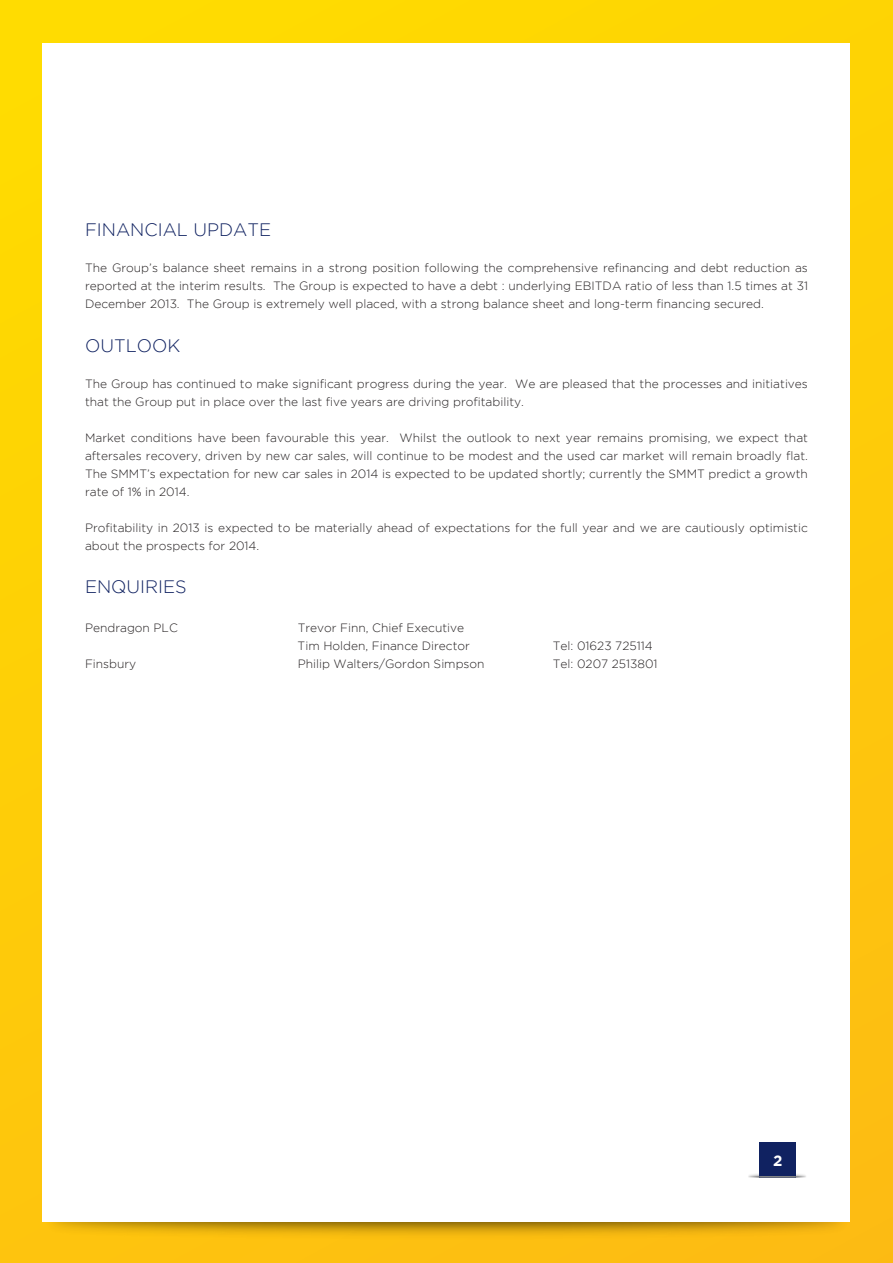
<style>
.page{position:relative;width:893px;height:1263px;background:#fff}
.page>*{position:absolute;margin:0;border:0;box-sizing:border-box;transform-origin:0 0}
.t1{font:300 18px "Gotham";color:#102261}
.t2{font:700 15px "Gotham";color:#fff}
.t3{font:300 12px/18px "Gotham";color:#231f20}
</style>
<div class="page">
<div style="left:0;top:0;width:893px;height:1263px;background:linear-gradient(to bottom,#ffda07,#fdc016)"></div>
<img style="left:11px;top:1207px;width:853px;height:43px">
<div style="left:43px;top:43px;width:807px;height:1178px;background:#fff"></div>
<img style="left:748px;top:1174px;width:58px;height:3px">
<div style="left:759px;top:1142px;width:37px;height:35px;background:#102261"></div>
<hr style="left:750px;top:1176px;width:56px;height:1px;background:#808285">
<h1 class="t1" style="left:85px;top:220px;width:188px">FINANCIAL UPDATE</h1>
<p class="t3" style="left:85px;top:259px;width:724px;text-align:justify">The Group’s balance sheet remains in a strong position following the comprehensive refinancing and debt reduction as reported at the interim results. The Group is expected to have a debt : underlying EBITDA ratio of less than 1.5 times at 31<br>December 2013. The Group is extremely well placed, with a strong balance sheet and long-term financing secured.</p>
<h1 class="t1" style="left:85px;top:335px;width:97px">OUTLOOK</h1>
<p class="t3" style="left:85px;top:374px;width:724px">The Group has continued to make significant progress during the year. We are pleased that the processes and initiatives that the Group put in place over the last five years are driving profitability.</p>
<p class="t3" style="left:85px;top:428px;width:724px;text-align:justify">Market conditions have been favourable this year. Whilst the outlook to next year remains promising, we expect that aftersales recovery, driven by new car sales, will continue to be modest and the used car market will remain broadly flat.<br>The SMMT’s expectation for new car sales in 2014 is expected to be updated shortly; currently the SMMT predict a growth rate of 1% in 2014.</p>
<p class="t3" style="left:85px;top:518px;width:724px">Profitability in 2013 is expected to be materially ahead of expectations for the full year and we are cautiously optimistic about the prospects for 2014.</p>
<h1 class="t1" style="left:85px;top:577px;width:103px">ENQUIRIES</h1>
<p class="t3" style="left:85px;top:619px;width:94px">Pendragon PLC</p>
<p class="t3" style="left:298px;top:619px;width:174px">Trevor Finn, Chief Executive<br>Tim Holden, Finance Director</p>
<p class="t3" style="left:553px;top:637px;width:101px">Tel: 01623 725114</p>
<p class="t3" style="left:85px;top:655px;width:53px">Finsbury</p>
<p class="t3" style="left:298px;top:655px;width:188px">Philip Walters/Gordon Simpson</p>
<p class="t3" style="left:553px;top:655px;width:106px">Tel: 0207 2513801</p>
<p class="t2" style="left:773px;top:1152px;width:11px">2</p>
</div>
